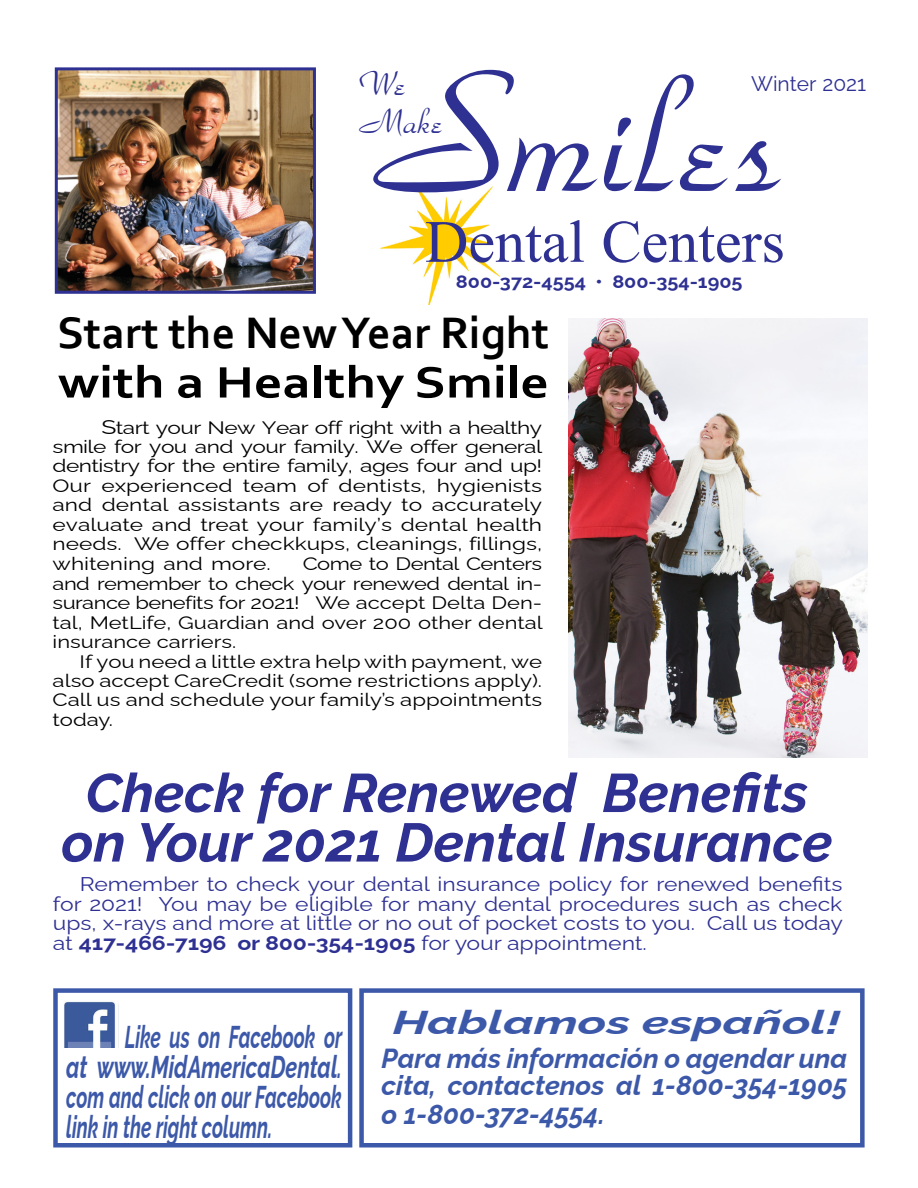
<style>
.page{position:relative;width:918px;height:1188px;background:#fff}
.page>*{position:absolute;margin:0;border:0;box-sizing:border-box;transform-origin:0 0}
.t1{font:165px "Park Ave D";color:#2e3092}
.t2{font:60px "Times New Roman";color:#2e3092}
.t3{font:italic 700 54.15px/49.5px "Raleway";color:#2e3092;text-align:center}
.t4{font:700 46.2px/49.5px "Corbel";color:#000}
.t5{font:36px/37.5px "Park Ave D";color:#2e3092}
.t6{font:italic 700 33px "Raleway";color:#3c58a8;scale:1.49 1}
.t7{font:italic 700 31.5px/30px "Raleway";color:#3c58a8;text-align:justify;scale:.6 1}
.t8{font:italic 700 27.6px/27.8px "Raleway";color:#3c58a8;text-align:justify}
.t9{font:21px "Raleway";color:#2e3092}
.t10{font:19.8px/19.5px "Raleway";color:#2e3092;text-align:justify;scale:1.15 1}
.t11{font:18px/19.5px "Raleway";color:#000;text-align:justify;scale:1.26 1}
.t12{font:18px/19.5px "Raleway";color:#000;text-align:justify;scale:1.22 1}
.t13{font:18px/19.5px "Raleway";color:#000;text-align:justify;scale:1.23 1}
.t14{font:700 18px "Raleway";color:#2e3092;scale:1.1 1}
.s1{font-size:180px}
.s2{font-size:19.8px}
.s3{font-weight:700}
</style>
<div class="page">
<img style="left:381px;top:182px;width:119px;height:122px">
<img style="left:59px;top:71px;width:253px;height:219px">
<div style="left:55px;top:67px;width:261px;height:227px;border:3px solid #2e3092"></div>
<div style="left:359px;top:988px;width:506px;height:160px;border:4px solid #3c58a8"></div>
<div style="left:53px;top:988px;width:299px;height:160px;border:4px solid #3c58a8"></div>
<img style="left:64px;top:1001px;width:51px;height:47px">
<img style="left:568px;top:319px;width:299px;height:439px">
<h1 class="t1" style="left:373px;top:40px;width:411px"><span class="s1">S</span>miles</h1>
<h3 class="t5" style="left:359px;top:66px;width:84px">We<br>Make</h3>
<p class="t9" style="left:751px;top:66px;width:117px">Winter 2021</p>
<h2 class="t2" style="left:425px;top:199px;width:361px">Dental Centers</h2>
<p class="t14" style="left:456px;top:268px;width:262px">800-372-4554 • 800-354-1905</p>
<h3 class="t4" style="left:57px;top:307px;width:494px">Start the New Year Right with a Healthy Smile</h3>
<p class="t11" style="left:53px;top:415px;width:390px;text-indent:49px"><span class="s2">S</span>tart your New Year off right with a healthy smile for you and your family. We offer general dentistry for the entire family, ages four and up!<br>Our experienced team of dentists, hygienists and dental assistants are ready to accurately evaluate and treat your family’s dental health needs. We offer checkkups, cleanings, fillings, whitening and more.</p>
<p class="t12" style="left:53px;top:552px;width:403px;text-indent:250px">Come to Dental Centers and remember to check your renewed dental in&shy;surance benefits for 2021! We accept Delta Den&shy;tal, MetLife, Guardian and over 200 other dental insurance carriers.</p>
<p class="t13" style="left:53px;top:649px;width:400px;text-indent:27px">If you need a little extra help with payment, we also accept CareCredit (some restrictions apply).<br>Call us and schedule your family’s appointments today.</p>
<h3 class="t3" style="left:61px;top:762px;width:773px">Check for Renewed Benefits on Your 2021 Dental Insurance</h3>
<p class="t10" style="left:53px;top:872px;width:689px;text-indent:27px">Remember to check your dental insurance policy for renewed benefits for 2021! You may be eligible for many dental procedures such as check ups, x-rays and more at little or no out of pocket costs to you. Call us today at <span class="s3">417-466-7196 or 800-354-1905</span> for your appointment.</p>
<h3 class="t7" style="left:66px;top:1018px;width:462px;text-indent:59px">Like us on Facebook or at www.MidAmericaDental. com and click on our Facebook link in the right column.</h3>
<h3 class="t6" style="left:393px;top:996px;width:302px">Hablamos español!</h3>
<h3 class="t8" style="left:382px;top:1042px;width:467px">Para más información o agendar una cita, contactenos al 1-800-354-1905 o 1-800-372-4554.</h3>
</div>
